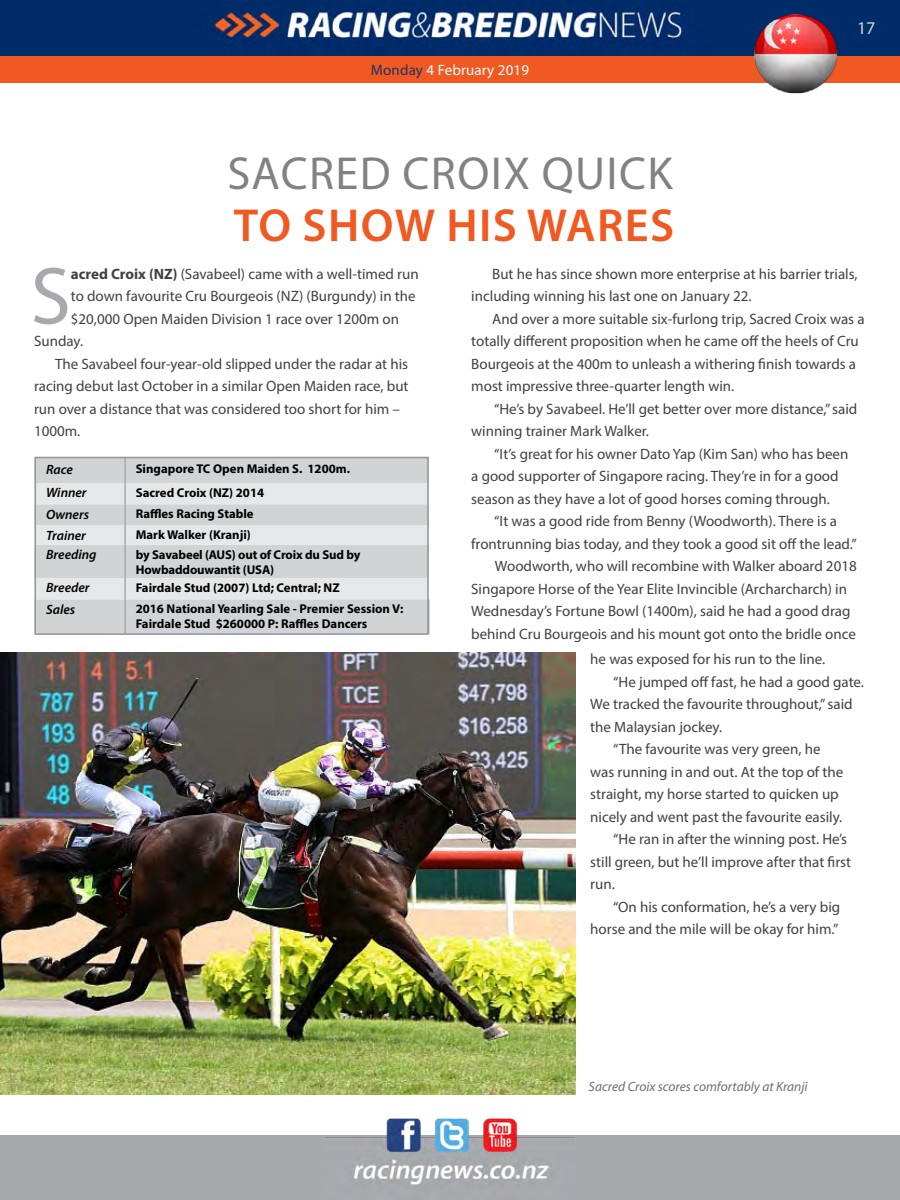
<style>
.page{position:relative;width:900px;height:1200px;background:#fff}
.page>*{position:absolute;margin:0;border:0;box-sizing:border-box;transform-origin:0 0}
.t1{font:81.75px "Myriad Pro";color:#a7a9ac}
.t2{font:46.5px "Myriad Pro";letter-spacing:.03em;color:#808285}
.t3{font:600 46.5px "Myriad Pro";letter-spacing:.03em;color:#f15922}
.t4{font:18px "Myriad Pro";color:#d1d4d4}
.t5{font:15px/22.5px "Myriad Pro";color:#414042}
.t6{font:15px "Myriad Pro";letter-spacing:.01em;color:#fff}
.t7{font:italic 600 13.5px "Myriad Pro";color:#000}
.t8{font:italic 13.5px "Myriad Pro";color:#6d6e71}
.t9{font:700 12.75px/15.3px "Myriad Pro";color:#000}
.s1{color:#203267}
.s2{font-weight:700}
</style>
<div class="page">
<div style="left:0;top:1136px;width:900px;height:64px;background:#a7a9ac"></div>
<img style="left:325px;top:1118px;width:250px;height:67px">
<div style="left:0;top:56px;width:900px;height:27px;background:#f15922"></div>
<img style="left:0;top:0;width:900px;height:56px">
<img style="left:0;top:653px;width:575px;height:442px">
<img style="left:752px;top:12px;width:88px;height:82px">
<div style="left:38px;top:460px;width:388px;height:172px;background:#d1d3d4"></div>
<svg style="left:38px;top:483px;width:388px;height:116px;background:#dcddde"></svg>
<hr style="left:124px;top:457px;width:2px;height:26px;background:#a7a9ac">
<hr style="left:124px;top:483px;width:2px;height:21px;background:#a7a9ac">
<hr style="left:124px;top:504px;width:2px;height:22px;background:#a7a9ac">
<svg style="left:124px;top:526px;width:2px;height:19px"></svg>
<hr style="left:124px;top:545px;width:2px;height:33px;background:#a7a9ac">
<hr style="left:124px;top:578px;width:2px;height:21px;background:#a7a9ac">
<hr style="left:124px;top:599px;width:2px;height:35px;background:#a7a9ac">
<div style="left:35px;top:457px;width:394px;height:178px;border:2px solid #939598"></div>
<p class="t6" style="left:371px;top:61px;width:160px"><span class="s1">Monday</span> 4 February 2019</p>
<h2 class="t2" style="left:227px;top:145px;width:419px">Sacred Croix quick</h2>
<h2 class="t3" style="left:234px;top:195px;width:389px">TO SHOW HIS WARES</h2>
<p class="t4" style="left:857px;top:17px;width:20px">17</p>
<h1 class="t1" style="left:31px;top:246px;width:35px">S</h1>
<p class="t5" style="left:71px;top:262px;width:349px"><span class="s2">acred Croix (NZ)</span> (Savabeel) came with a well-timed run</p>
<p class="t5" style="left:71px;top:285px;width:346px">to down favourite Cru Bourgeois (NZ) (Burgundy) in the</p>
<p class="t5" style="left:71px;top:307px;width:330px">$20,000 Open Maiden Division 1 race over 1200m on</p>
<p class="t5" style="left:34px;top:330px;width:51px">Sunday.</p>
<p class="t5" style="left:55px;top:352px;width:355px">The Savabeel four-year-old slipped under the radar at his</p>
<p class="t5" style="left:34px;top:375px;width:376px">racing debut last October in a similar Open Maiden race, but</p>
<p class="t5" style="left:34px;top:397px;width:368px">run over a distance that was considered too short for him –</p>
<p class="t5" style="left:34px;top:420px;width:48px">1000m.</p>
<p class="t7" style="left:46px;top:461px;width:28px">Race</p>
<p class="t9" style="left:136px;top:461px;width:216px">Singapore TC Open Maiden S. 1200m.</p>
<p class="t7" style="left:46px;top:484px;width:42px">Winner</p>
<p class="t9" style="left:136px;top:484px;width:130px">Sacred Croix (NZ) 2014</p>
<p class="t7" style="left:46px;top:506px;width:45px">Owners</p>
<p class="t9" style="left:136px;top:506px;width:119px">Raffles Racing Stable</p>
<p class="t7" style="left:46px;top:527px;width:41px">Trainer</p>
<p class="t9" style="left:136px;top:527px;width:117px">Mark Walker (Kranji)</p>
<p class="t7" style="left:46px;top:546px;width:52px">Breeding</p>
<p class="t9" style="left:136px;top:546px;width:226px">by Savabeel (AUS) out of Croix du Sud by<br>Howbaddouwantit (USA)</p>
<p class="t7" style="left:46px;top:579px;width:45px">Breeder</p>
<p class="t9" style="left:136px;top:580px;width:206px">Fairdale Stud (2007) Ltd; Central; NZ</p>
<p class="t7" style="left:46px;top:601px;width:31px">Sales</p>
<p class="t9" style="left:136px;top:601px;width:269px">2016 National Yearling Sale - Premier Session V:<br>Fairdale Stud $260000 P: Raffles Dancers</p>
<p class="t5" style="left:471px;top:262px;width:388px;text-indent:21px">But he has since shown more enterprise at his barrier trials, including winning his last one on January 22.</p>
<p class="t5" style="left:471px;top:307px;width:395px;text-indent:21px">And over a more suitable six-furlong trip, Sacred Croix was a totally different proposition when he came off the heels of Cru Bourgeois at the 400m to unleash a withering finish towards a most impressive three-quarter length win.</p>
<p class="t5" style="left:471px;top:397px;width:388px;text-indent:23px">“He’s by Savabeel. He’ll get better over more distance,” said winning trainer Mark Walker.</p>
<p class="t5" style="left:471px;top:442px;width:379px;text-indent:23px">“It’s great for his owner Dato Yap (Kim San) who has been a good supporter of Singapore racing. They’re in for a good season as they have a lot of good horses coming through.</p>
<p class="t5" style="left:494px;top:510px;width:344px">“It was a good ride from Benny (Woodworth). There is a</p>
<p class="t5" style="left:471px;top:532px;width:387px">frontrunning bias today, and they took a good sit off the lead.”</p>
<p class="t5" style="left:495px;top:555px;width:363px">Woodworth, who will recombine with Walker aboard 2018</p>
<p class="t5" style="left:471px;top:577px;width:377px">Singapore Horse of the Year Elite I nvincible (Archarcharch) in</p>
<p class="t5" style="left:471px;top:600px;width:381px">Wednesday’s Fortune Bowl (1400m), said he had a good drag</p>
<p class="t5" style="left:471px;top:622px;width:386px">behind Cru Bourgeois and his mount got onto the bridle once</p>
<p class="t5" style="left:590px;top:648px;width:236px">he was exposed for his run to the line.</p>
<p class="t5" style="left:613px;top:670px;width:252px">“He jumped off fast, he had a good gate.</p>
<p class="t5" style="left:590px;top:693px;width:264px">We tracked the favourite throughout,” said</p>
<p class="t5" style="left:590px;top:715px;width:133px">the Malaysian jockey.</p>
<p class="t5" style="left:613px;top:738px;width:209px">“The favourite was very green, he</p>
<p class="t5" style="left:590px;top:760px;width:255px">was running in and out. At the top of the</p>
<p class="t5" style="left:590px;top:783px;width:250px">straight, my horse started to quicken up</p>
<p class="t5" style="left:590px;top:805px;width:254px">nicely and went past the favourite easily.</p>
<p class="t5" style="left:613px;top:828px;width:235px">“He ran in after the winning post. He’s</p>
<p class="t5" style="left:590px;top:850px;width:262px">still green, but he’ll improve after that first</p>
<p class="t5" style="left:590px;top:873px;width:26px">run.</p>
<p class="t5" style="left:613px;top:895px;width:228px">“On his conformation, he’s a very big</p>
<p class="t5" style="left:590px;top:918px;width:250px">horse and the mile will be okay for him.”</p>
<p class="t8" style="left:589px;top:1078px;width:221px">Sacred Croix scores comfortably at Kranji</p>
</div>
